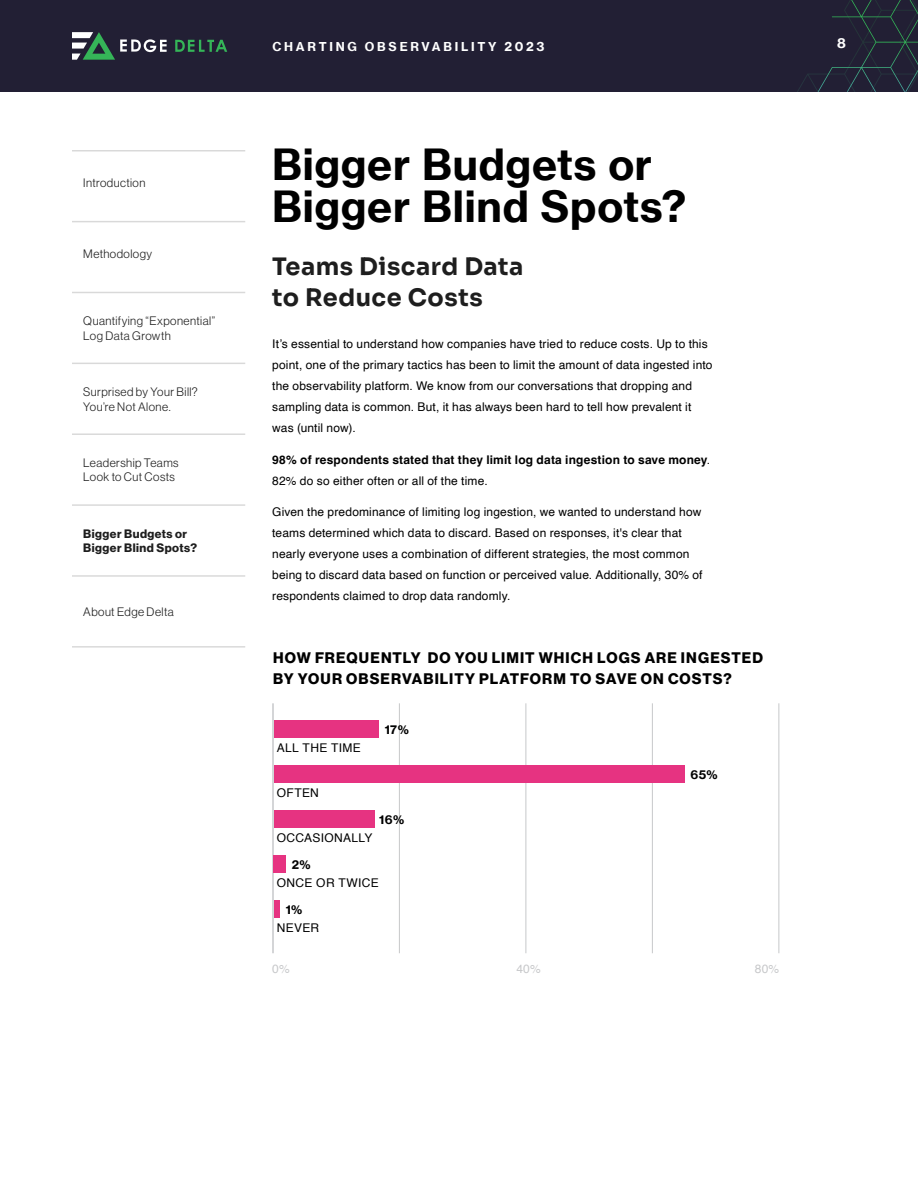
<style>
.page{position:relative;width:918px;height:1188px;background:#fff}
.page>*{position:absolute;margin:0;border:0;box-sizing:border-box;transform-origin:0 0}
.t1{font:42px/42px "N Haas Grotesk TX Pro 75 Bd";letter-spacing:.015em;color:#000}
.t2{font:24px/31.5px "Sora";letter-spacing:.02em;color:#1e1e1e}
.t3{font:15px/21px "N Haas Grotesk DS Pro 75 Bd";letter-spacing:.07em;color:#000}
.t4{font:13.5px "N Haas Grotesk TX Pro 75 Bd";color:#fff}
.t5{font:12px/21px "Helvetica";letter-spacing:.015em;color:#000}
.t6{font:12px/14.4px "N Haas Grotesk DS Pro 45 Lt";letter-spacing:.04em;color:#1e1e1e}
.t7{font:700 12px/21px "Helvetica";letter-spacing:.015em;color:#000}
.t8{font:12px/14.4px "N Haas Grotesk DS Pro 75 Bd";letter-spacing:.04em;color:#1e1e1e}
.t9{font:12px "N Haas Grotesk TX Pro 75 Bd";letter-spacing:.23em;color:#fff}
.t10{font:12px "N Haas Grotesk TX Pro 75 Bd";color:#000}
.t11{font:12px "Helvetica";color:#c7c8ca}
.s1{font-weight:400}
</style>
<div class="page">
<div style="left:0;top:0;width:918px;height:92px;background:#221f34"></div>
<svg style="left:797px;top:0;width:121px;height:92px"></svg>
<hr style="left:72px;top:646px;width:173px;height:2px;background:#b4b4b4">
<hr style="left:72px;top:221px;width:173px;height:1px;background:#b4b4b4">
<hr style="left:72px;top:150px;width:173px;height:2px;background:#b4b4b4">
<hr style="left:72px;top:292px;width:173px;height:1px;background:#b4b4b4">
<hr style="left:72px;top:363px;width:173px;height:1px;background:#b4b4b4">
<hr style="left:72px;top:433px;width:173px;height:2px;background:#b4b4b4">
<hr style="left:72px;top:504px;width:173px;height:2px;background:#b4b4b4">
<hr style="left:72px;top:575px;width:173px;height:2px;background:#b4b4b4">
<svg style="left:175px;top:40px;width:52px;height:12px"></svg>
<svg style="left:72px;top:32px;width:95px;height:28px"></svg>
<hr style="left:272px;top:703px;width:2px;height:250px;background:#c7c8ca">
<hr style="left:399px;top:703px;width:1px;height:250px;background:#c7c8ca">
<hr style="left:526px;top:703px;width:1px;height:250px;background:#c7c8ca">
<hr style="left:652px;top:703px;width:1px;height:250px;background:#c7c8ca">
<hr style="left:778px;top:703px;width:1px;height:250px;background:#c7c8ca">
<div style="left:274px;top:855px;width:12px;height:18px;background:#e63381"></div>
<div style="left:274px;top:900px;width:6px;height:18px;background:#e63381"></div>
<div style="left:274px;top:810px;width:100px;height:18px;background:#e63381"></div>
<div style="left:274px;top:765px;width:410px;height:18px;background:#e63381"></div>
<div style="left:274px;top:720px;width:105px;height:18px;background:#e63381"></div>
<p class="t6" style="left:83px;top:176px;width:64px">Introduction</p>
<p class="t6" style="left:83px;top:247px;width:70px">Methodology</p>
<p class="t6" style="left:83px;top:314px;width:133px">Quantifying “Exponential”<br>Log Data Growth</p>
<p class="t6" style="left:83px;top:385px;width:116px">Surprised by Your Bill?<br>You’re Not Alone.</p>
<p class="t6" style="left:83px;top:456px;width:97px">Leadership Teams<br>Look to Cut Costs</p>
<p class="t8" style="left:83px;top:527px;width:115px">Bigger Budgets or<br>Bigger Blind Spots?</p>
<p class="t6" style="left:83px;top:605px;width:92px">About Edge Delta</p>
<p class="t9" style="left:272px;top:39px;width:274px">CHARTING OBSERVABILITY 2023</p>
<p class="t4" style="left:837px;top:35px;width:10px">8</p>
<h1 class="t1" style="left:272px;top:144px;width:416px">Bigger Budgets or<br>Bigger Blind Spots?</h1>
<h2 class="t2" style="left:272px;top:248px;width:253px">Teams Discard Data to Reduce Costs</h2>
<p class="t5" style="left:272px;top:334px;width:442px">It’s essential to understand how companies have tried to reduce costs. Up to this point, one of the primary tactics has been to limit the amount of data ingested into the observability platform. We know from our conversations that dropping and sampling data is common. But, it has always been hard to tell how prevalent it was (until now).</p>
<p class="t7" style="left:272px;top:450px;width:440px">98% of respondents stated that they limit log data ingestion to save money<span class="s1">.<br>82% do so either often or all of the time.</span></p>
<p class="t5" style="left:272px;top:502px;width:432px">Given the predominance of limiting log ingestion, we wanted to understand how teams determined which data to discard. Based on responses, it's clear that nearly everyone uses a combination of different strategies, the most common being to discard data based on function or perceived value. Additionally, 30% of respondents claimed to drop data randomly.</p>
<p class="t3" style="left:273px;top:647px;width:491px">HOW FREQUENTLY DO YOU LIMIT WHICH LOGS ARE INGESTED<br>BY YOUR OBSERVABILITY PLATFORM TO SAVE ON COSTS?</p>
<p class="t10" style="left:385px;top:722px;width:26px">17%</p>
<p class="t5" style="left:277px;top:737px;width:86px">ALL THE TIME</p>
<p class="t5" style="left:277px;top:782px;width:44px">OFTEN</p>
<p class="t5" style="left:277px;top:827px;width:97px">OCCASIONALLY</p>
<p class="t5" style="left:277px;top:872px;width:104px">ONCE OR TWICE</p>
<p class="t5" style="left:277px;top:917px;width:44px">NEVER</p>
<p class="t10" style="left:379px;top:812px;width:27px">16%</p>
<p class="t10" style="left:292px;top:857px;width:20px">2%</p>
<p class="t10" style="left:286px;top:902px;width:18px">1%</p>
<p class="t10" style="left:690px;top:767px;width:29px">65%</p>
<p class="t11" style="left:272px;top:960px;width:19px">0%</p>
<p class="t11" style="left:516px;top:960px;width:26px">40%</p>
<p class="t11" style="left:755px;top:960px;width:26px">80%</p>
</div>
